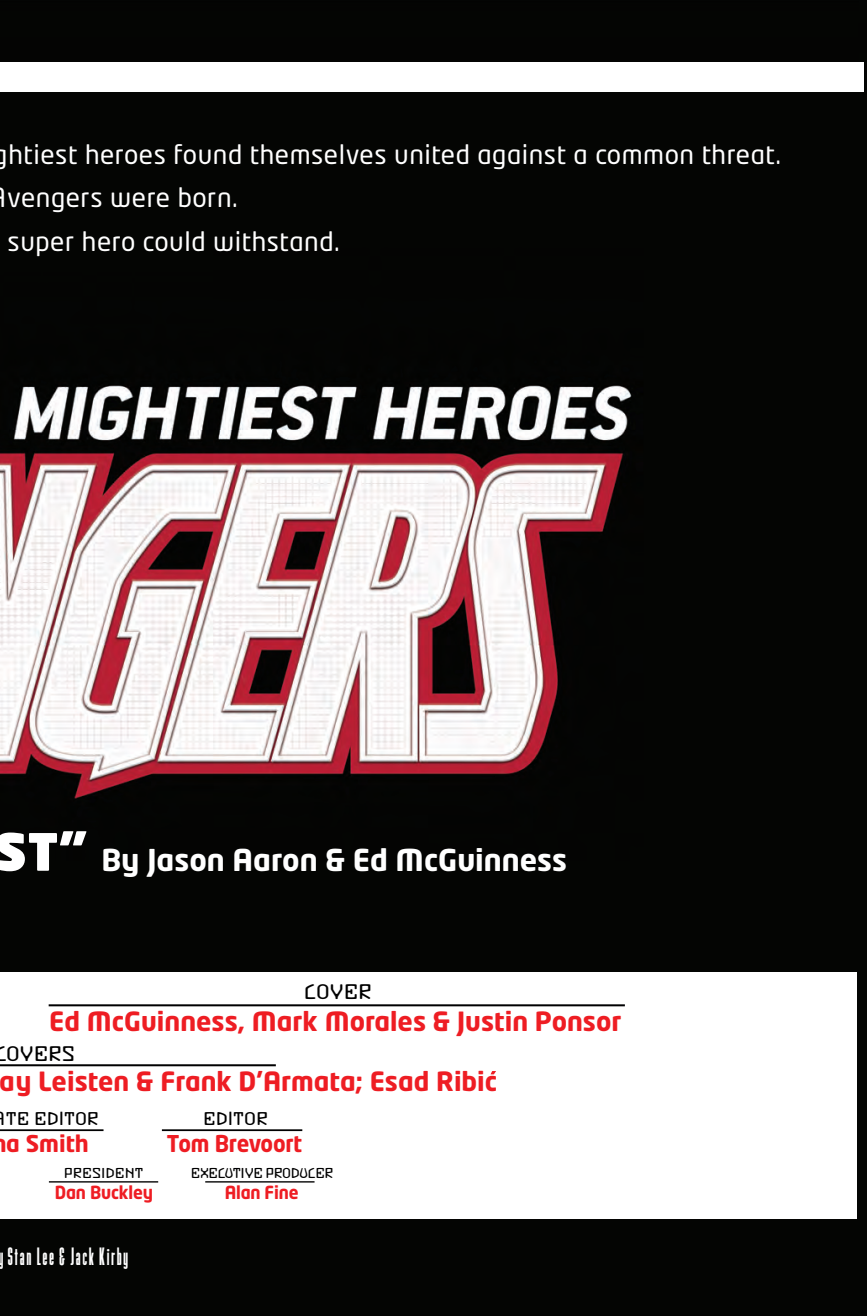
<style>
.page{position:relative;width:867px;height:1316px;background:#fff}
.page>*{position:absolute;margin:0;border:0;box-sizing:border-box;transform-origin:0 0}
.t1{font:700 29.75px "Neo Tech Std";color:#fff}
.t2{font:26.25px/43.8px "Neo Tech Std";letter-spacing:.02em;color:#fff}
.t3{font:26.25px "Bee Four TOT";letter-spacing:.06em;color:#fff}
.t4{font:700 26.07px "Neo Tech Std";color:#ee1d23}
.t5{font:700 22.93px "Neo Tech Std";letter-spacing:-.01em;color:#ee1d23;scale:.94 1}
.t6{font:700 22.93px "Neo Tech Std";letter-spacing:-.01em;color:#ee1d23}
.t7{font:22.05px "Buzzer Three Std";color:#000001}
.t8{font:19.43px "Buzzer Three Std";color:#000001}
.t9{font:700 17.85px "Neo Tech Std";letter-spacing:-.01em;color:#ee1d23;scale:.94 1}
.t10{font:15.05px "Buzzer Three Std";letter-spacing:-.03em;color:#000001;scale:.96 1}
.t11{font:15.05px "Buzzer Three Std";color:#000001}
.s1{font-weight:900;font-size:50.75px}
.s2{font-family:"Neo Tech Std";font-size:17.85px}
.s3{font-family:"Neo Tech Std";font-size:13.47px}
</style>
<div class="page">
<img style="left:0;top:0;width:866px;height:1315px">
<div style="left:0;top:972px;width:856px;height:246px;background:#fff"></div>
<div style="left:0;top:62px;width:863px;height:30px;background:#fff"></div>
<hr style="left:162px;top:1129px;width:140px;height:1px;background:#000001">
<hr style="left:49px;top:1180px;width:109px;height:2px;background:#000001">
<hr style="left:205px;top:1180px;width:109px;height:2px;background:#000001">
<hr style="left:0;top:1129px;width:103px;height:1px;background:#000001">
<hr style="left:49px;top:1004px;width:575px;height:2px;background:#000001">
<hr style="left:0;top:1064px;width:276px;height:2px;background:#000001">
<svg style="left:490px;top:1071px;width:6px;height:3px"></svg>
<p class="t2" style="left:7px;top:132px;width:775px;text-indent:-13px">ghtiest heroes found themselves united against a common threat. vengers were born.<br>super hero could withstand.</p>
<p class="t1" style="left:-5px;top:840px;width:573px"><span class="s1">ST”</span> By Jason Aaron &amp; Ed McGuinness</p>
<p class="t7" style="left:304px;top:978px;width:69px">COVER</p>
<p class="t4" style="left:49px;top:1004px;width:573px">Ed McGuinness, Mark Morales &amp; Justin Ponsor</p>
<p class="t7" style="left:-6px;top:1040px;width:83px">COVERS</p>
<p class="t4" style="left:0;top:1064px;width:499px">ay Leisten &amp; Frank D’Armata; Esad Ribic</p>
<p class="t8" style="left:6px;top:1106px;width:94px">TE ED<span class="s2">I</span>TOR</p>
<p class="t8" style="left:203px;top:1106px;width:66px">ED<span class="s2">I</span>TOR</p>
<p class="t6" style="left:6px;top:1128px;width:84px">a Smith</p>
<p class="t5" style="left:167px;top:1128px;width:145px">Tom Brevoort</p>
<p class="t11" style="left:64px;top:1163px;width:81px">PRES<span class="s3">I</span>DENT</p>
<p class="t10" style="left:191px;top:1163px;width:150px">EXECUT<span class="s3">I</span>VE PRODUCER</p>
<p class="t9" style="left:55px;top:1180px;width:106px">Dan Buckley</p>
<p class="t9" style="left:224px;top:1180px;width:80px">Alan Fine</p>
<p class="t3" style="left:-2px;top:1241px;width:131px">y Stan Lee &amp; Jack Kirby</p>
</div>
